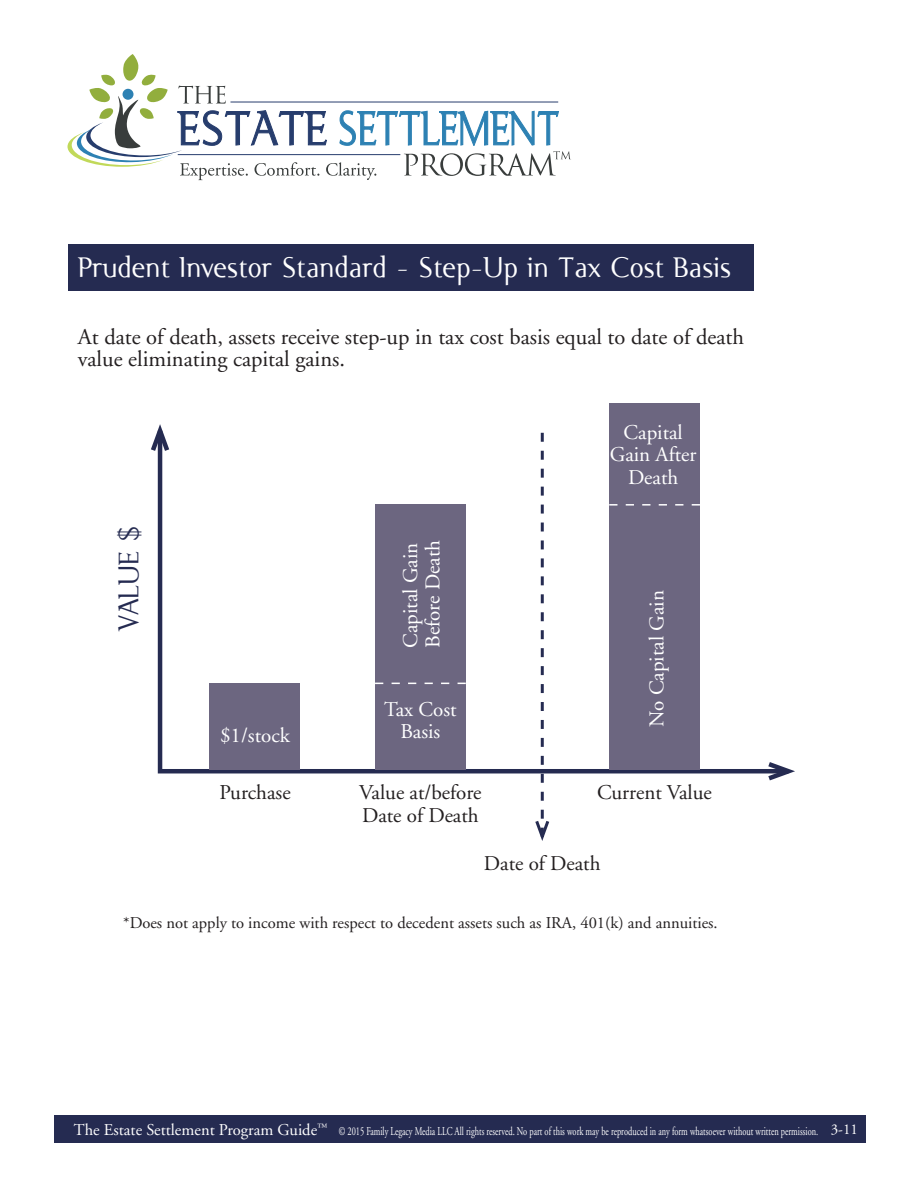
<style>
.page{position:relative;width:918px;height:1188px;background:#fff}
.page>*{position:absolute;margin:0;border:0;box-sizing:border-box;transform-origin:0 0}
.t1{font:33px "Ela Demiserif";color:#fff}
.t2{font:33px "Ela Demiserif";color:#252b51}
.t3{font:22.5px/22.5px "Adobe Garamond";color:#231f20}
.t4{font:21px/22.5px "Adobe Garamond";color:#fff;text-align:center}
.t5{font:21px/22.5px "Adobe Garamond";color:#231f20}
.t6{font:16.5px "Adobe Garamond";color:#231f20}
.t7{font:16.5px "Adobe Garamond";color:#fff}
.t8{font:15px "Adobe Garamond";color:#fff}
.t9{font:12px "Adobe Garamond";color:#fff;scale:.7 1}
</style>
<div class="page">
<div style="left:55px;top:1115px;width:811px;height:28px;background:#252b51"></div>
<svg style="left:68px;top:54px;width:503px;height:126px"></svg>
<div style="left:123px;top:89px;width:11px;height:11px;background:#2d81b3;border-radius:50%"></div>
<div style="left:68px;top:244px;width:685px;height:46px;background:#252b51"></div>
<svg style="left:157px;top:432px;width:606px;height:342px"></svg>
<svg style="left:151px;top:424px;width:22px;height:32px"></svg>
<svg style="left:763px;top:762px;width:32px;height:19px"></svg>
<div style="left:210px;top:683px;width:90px;height:87px;background:#6c6680"></div>
<div style="left:375px;top:504px;width:91px;height:266px;background:#6c6680"></div>
<div style="left:609px;top:403px;width:91px;height:367px;background:#6c6680"></div>
<svg style="left:533px;top:433px;width:19px;height:408px"></svg>
<svg style="left:375px;top:683px;width:91px;height:1px"></svg>
<svg style="left:609px;top:504px;width:91px;height:2px"></svg>
<h1 class="t1" style="left:78px;top:250px;width:655px">Prudent Investor Standard - Step-Up in Tax Cost Basis</h1>
<h2 class="t3" style="left:78px;top:326px;width:668px">At date of death, assets receive step-up in tax cost basis equal to date of death value eliminating capital gains.</h2>
<h1 class="t2" style="left:111px;top:630px;width:106px;rotate:-90deg">VALUE $</h1>
<h3 class="t4" style="left:220px;top:725px;width:71px">$1/stock</h3>
<h3 class="t5" style="left:219px;top:782px;width:73px">Purchase</h3>
<h3 class="t4" style="left:400px;top:648px;width:109px;text-align:left;rotate:-90deg">Capital Gain<br>Before Death</h3>
<h3 class="t4" style="left:384px;top:699px;width:74px">Tax Cost<br>Basis</h3>
<h3 class="t5" style="left:359px;top:782px;width:124px">Value at/before<br>Date of Death</h3>
<h3 class="t4" style="left:610px;top:422px;width:88px">Capital<br>Gain After<br>Death</h3>
<h3 class="t4" style="left:646px;top:727px;width:138px;rotate:-90deg">No Capital Gain</h3>
<h3 class="t5" style="left:597px;top:782px;width:116px">Current Value</h3>
<h3 class="t5" style="left:484px;top:853px;width:118px">Date of Death</h3>
<h3 class="t6" style="left:123px;top:914px;width:596px">*Does not apply to income with respect to decedent assets such as IRA, 401(k) and annuities.</h3>
<h3 class="t7" style="left:74px;top:1121px;width:255px">The Estate Settlement Program Guide<sup>™</sup></h3>
<p class="t8" style="left:831px;top:1121px;width:29px">3-11</p>
<p class="t9" style="left:339px;top:1125px;width:687px">© 2015 Family Legacy Media LLC All rights reserved. No part of this work may be reproduced in any form whatsoever without written permission.</p>
</div>
